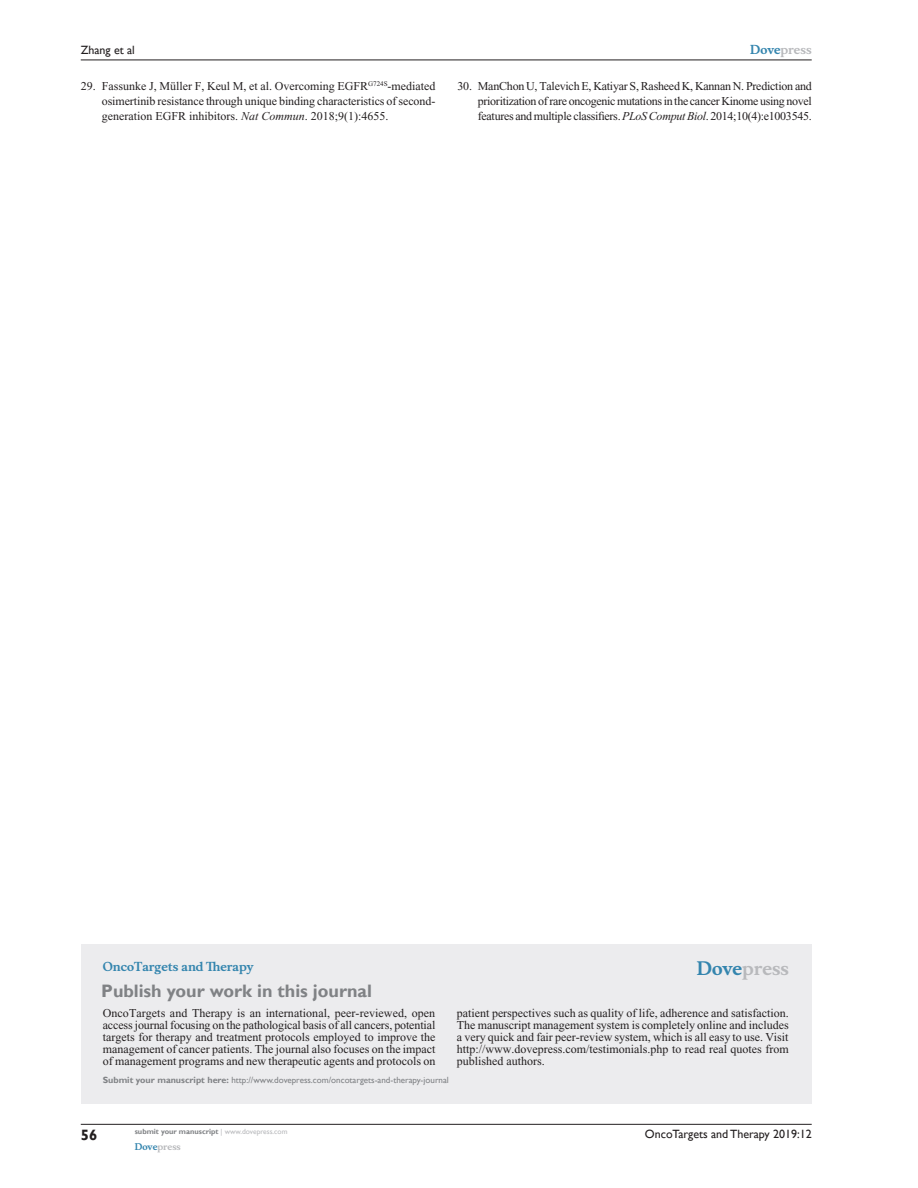
<style>
.page{position:relative;width:918px;height:1188px;background:#fff}
.page>*{position:absolute;margin:0;border:0;box-sizing:border-box;transform-origin:0 0}
.t1{font:700 18px "Gill Sans";color:#808285}
.t2{font:700 18px "Musee";color:#b8b9bc}
.t3{font:700 15px "Gill Sans";color:#231f20}
.RefNL2{font:12px/12px "Times New Roman";color:#231f20;text-align:justify}
.t4{font:12px "Gill Sans";color:#231f20}
.t5{font:700 12px "Musee";color:#3485ae}
.t6{font:700 12px "Musee";color:#b8b9bc}
.t7{font:9px "Gill Sans";color:#808285}
.t8{font:700 9px "Musee";color:#b8b9bc}
.t9{font:700 7.5px "Gill Sans";color:#808285}
.s1{color:#3485ae}
.s2{font-style:italic}
.s3{font-weight:700}
.s4{font-weight:400;color:#b8b9bc}
</style>
<div class="page">
<div style="left:81px;top:944px;width:731px;height:159px;background:#ececee"></div>
<hr style="left:81px;top:1124px;width:731px;height:1px;background:#231f20">
<hr style="left:81px;top:60px;width:731px;height:1px;background:#231f20">
<p class="t6" style="left:750px;top:43px;width:63px"><span class="s1">Dove</span>press</p>
<p class="t4" style="left:81px;top:43px;width:56px">Zhang et al</p>
<p class="RefNL2" style="left:102px;top:79px;width:335px;line-height:15px;text-indent:-21px">29. Fassunke J, Müller F, Keul M, et al. Overcoming EGFR<sup>G724S</sup>-mediated osimertinib resistance through unique binding characteristics of second&shy;generation EGFR inhibitors. <span class="s2">Nat Commun</span>. 2018;9(1):4655.</p>
<p class="RefNL2" style="left:478px;top:79px;width:335px;line-height:15px;text-indent:-20px">30. ManChon U, Talevich E, Katiyar S, Rasheed K, Kannan N. Prediction and prioritization of rare oncogenic mutations in the cancer Kinome using novel features and multiple classifiers. <span class="s2">PLoS Comput Biol</span>. 2014;10(4):e1003545.</p>
<p class="t5" style="left:103px;top:959px;width:152px">OncoTargets and Therapy</p>
<h1 class="t1" style="left:101px;top:980px;width:272px">Publish your work in this journal</h1>
<h1 class="t2" style="left:697px;top:958px;width:94px"><span class="s1">Dove</span>press</h1>
<p class="RefNL2" style="left:103px;top:1007px;width:334px">OncoTargets and Therapy is an international, peer-reviewed, open access journal focusing on the pathological basis of all cancers, potential targets for therapy and treatment protocols employed to improve the management of cancer patients. The journal also focuses on the impact of management programs and new therapeutic agents and protocols on</p>
<p class="RefNL2" style="left:457px;top:1007px;width:333px">patient perspectives such as quality of life, adherence and satisfaction.<br>The manuscript management system is completely online and includes a very quick and fair peer-review system, which is all easy to use. Visit http://www.dovepress.com/testimonials.php to read real quotes from published authors.</p>
<p class="t7" style="left:103px;top:1075px;width:348px"><span class="s3">Submit your manuscript here:</span> http://www.dovepress.com/oncotargets-and-therapy-journal</p>
<p class="t3" style="left:81px;top:1126px;width:18px">56</p>
<p class="t9" style="left:135px;top:1127px;width:154px">submit your manuscript <span class="s4">| www.dovepress.com</span></p>
<p class="t8" style="left:135px;top:1141px;width:48px"><span class="s1">Dove</span>press</p>
<p class="t4" style="left:645px;top:1127px;width:168px">OncoTargets and Therapy 2019:12</p>
</div>
